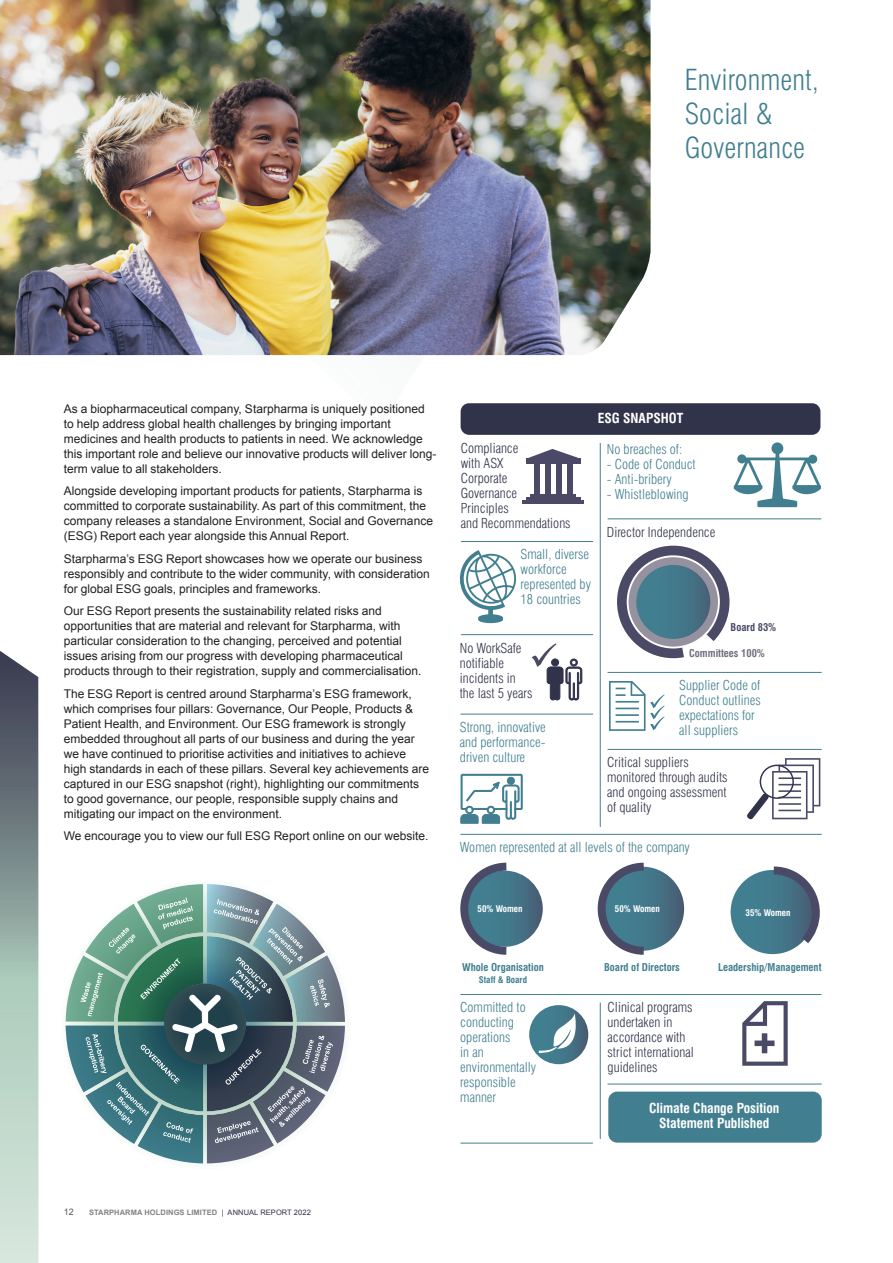
<style>
.page{position:relative;width:893px;height:1263px;background:#fff}
.page>*{position:absolute;margin:0;border:0;box-sizing:border-box;transform-origin:0 0}
.t1{font:300 condensed 28.5px/34.2px "Swiss 721 BT";letter-spacing:.005em;color:#417f90}
.t2{font:300 condensed 13.5px/15px "Swiss 721 BT";color:#417f90}
.t3{font:300 condensed 13.5px/15px "Swiss 721 BT";color:#31334b}
.t4{font:700 condensed 13.5px/15px "Swiss 721 BT";color:#fff;text-align:center}
.t5{font:12px/15px "Arial";color:#231f20}
.t6{font:700 condensed 10.5px "Swiss 721 BT";color:#417f90}
.t7{font:700 condensed 10.5px "Swiss 721 BT";color:#6e6f7d}
.t8{font:700 condensed 10.5px "Swiss 721 BT";color:#4a4a67}
.t9{font:700 condensed 9px "Swiss 721 BT";color:#fff}
.t10{font:700 condensed 9px "Swiss 721 BT";color:#417f90}
.t11{font:9px "Arial";color:#57585a}
.t12{font:700 7.5px "Arial";letter-spacing:.01em;color:#808285}
.s1{font-weight:400;color:#30324a}
</style>
<div class="page">
<svg style="left:528px;top:449px;width:51px;height:9px"></svg>
<div style="left:526px;top:458px;width:54px;height:6px;background:#4a4a67"></div>
<div style="left:534px;top:464px;width:5px;height:38px;background:#4a4a67"></div>
<div style="left:567px;top:464px;width:6px;height:38px;background:#4a4a67"></div>
<div style="left:556px;top:464px;width:6px;height:38px;background:#4a4a67"></div>
<div style="left:545px;top:464px;width:5px;height:38px;background:#4a4a67"></div>
<hr style="left:530px;top:494px;width:46px;height:3px;background:#4a4a67">
<hr style="left:526px;top:497px;width:54px;height:3px;background:#4a4a67">
<hr style="left:523px;top:500px;width:61px;height:3px;background:#4a4a67">
<svg style="left:459px;top:550px;width:58px;height:73px"></svg>
<svg style="left:734px;top:442px;width:87px;height:65px"></svg>
<svg style="left:742px;top:1001px;width:46px;height:65px"></svg>
<svg style="left:467px;top:871px;width:76px;height:76px;background:#486d82"></svg>
<svg style="left:460px;top:862px;width:54px;height:93px"></svg>
<svg style="left:600px;top:867px;width:84px;height:84px;background:#466b80"></svg>
<svg style="left:597px;top:862px;width:55px;height:93px"></svg>
<div style="left:731px;top:870px;width:84px;height:84px;background:#417e90;border-radius:42px"></div>
<svg style="left:766px;top:866px;width:54px;height:86px"></svg>
<svg style="left:617px;top:545px;width:113px;height:114px"></svg>
<div style="left:608px;top:1091px;width:214px;height:51px;background:#417f90;border-radius:9px"></div>
<div style="left:461px;top:403px;width:359px;height:32px;background:#31334b;border-radius:8px"></div>
<svg style="left:532px;top:643px;width:51px;height:58px"></svg>
<svg style="left:609px;top:681px;width:55px;height:50px"></svg>
<svg style="left:529px;top:1005px;width:59px;height:59px"></svg>
<svg style="left:539px;top:1013px;width:43px;height:41px"></svg>
<svg style="left:747px;top:758px;width:73px;height:61px"></svg>
<hr style="left:600px;top:443px;width:1px;height:383px;background:#417f90">
<hr style="left:600px;top:1003px;width:1px;height:135px;background:#417f90">
<hr style="left:461px;top:714px;width:132px;height:1px;background:#417f90">
<hr style="left:461px;top:834px;width:360px;height:1px;background:#417f90">
<hr style="left:461px;top:994px;width:360px;height:1px;background:#417f90">
<hr style="left:461px;top:541px;width:132px;height:1px;background:#417f90">
<hr style="left:461px;top:634px;width:132px;height:1px;background:#417f90">
<hr style="left:608px;top:672px;width:213px;height:1px;background:#417f90">
<hr style="left:608px;top:749px;width:213px;height:1px;background:#417f90">
<hr style="left:608px;top:518px;width:213px;height:1px;background:#417f90">
<svg style="left:460px;top:773px;width:63px;height:51px"></svg>
<hr style="left:608px;top:1084px;width:213px;height:1px;background:#417f90">
<hr style="left:461px;top:1143px;width:132px;height:1px;background:#417f90">
<svg style="left:0;top:651px;width:39px;height:612px;background:#9aaba8"></svg>
<img style="left:0;top:0;width:657px;height:426px">
<svg style="left:66px;top:884px;width:279px;height:279px"></svg>
<h1 class="t1" style="left:685px;top:62px;width:136px">Environment,<br>Social &amp;<br>Governance</h1>
<p class="t5" style="left:64px;top:401px;width:374px">As a biopharmaceutical company, Starpharma is uniquely positioned to help address global health challenges by bringing important medicines and health products to patients in need. We acknowledge this important role and believe our innovative products will deliver long&shy;term value to all stakeholders.</p>
<p class="t5" style="left:64px;top:484px;width:371px">Alongside developing important products for patients, Starpharma is committed to corporate sustainability. As part of this commitment, the company releases a standalone Environment, Social and Governance (ESG) Report each year alongside this Annual Report.</p>
<p class="t5" style="left:64px;top:551px;width:367px">Starpharma’s ESG Report showcases how we operate our business responsibly and contribute to the wider community, with consideration for global ESG goals, principles and frameworks.</p>
<p class="t5" style="left:64px;top:604px;width:359px">Our ESG Report presents the sustainability related risks and opportunities that are material and relevant for Starpharma, with particular consideration to the changing, perceived and potential issues arising from our progress with developing pharmaceutical products through to their registration, supply and commercialisation.</p>
<p class="t5" style="left:64px;top:686px;width:367px">The ESG Report is centred around Starpharma’s ESG framework, which comprises four pillars: Governance, Our People, Products &amp; Patient Health, and Environment. Our ESG framework is strongly embedded throughout all parts of our business and during the year we have continued to prioritise activities and initiatives to achieve high standards in each of these pillars. Several key achievements are captured in our ESG snapshot (right), highlighting our commitments to good governance, our people, responsible supply chains and mitigating our impact on the environment.</p>
<p class="t5" style="left:64px;top:829px;width:366px">We encourage you to view our full ESG Report online on our website.</p>
<p class="t4" style="left:598px;top:411px;width:87px">ESG SNAPSHOT</p>
<p class="t3" style="left:461px;top:441px;width:111px">Compliance<br>with ASX<br>Corporate<br>Governance<br>Principles<br>and Recommendations</p>
<p class="t2" style="left:521px;top:547px;width:72px">Small, diverse workforce represented by<br>18 countries</p>
<p class="t3" style="left:460px;top:640px;width:74px">No WorkSafe notifiable incidents in the last 5 years</p>
<p class="t2" style="left:460px;top:719px;width:87px;text-align:justify">Strong, innovative and performance&shy;driven culture</p>
<p class="t2" style="left:607px;top:441px;width:77px">No breaches of:</p>
<p class="t2" style="left:607px;top:456px;width:90px">- Code of Conduct</p>
<p class="t2" style="left:607px;top:471px;width:66px">- Anti-bribery</p>
<p class="t2" style="left:607px;top:486px;width:83px">- Whistleblowing</p>
<p class="t3" style="left:607px;top:524px;width:110px">Director Independence</p>
<p class="t8" style="left:731px;top:621px;width:47px">Board 83%</p>
<p class="t7" style="left:689px;top:647px;width:77px">Committees 100%</p>
<p class="t2" style="left:679px;top:678px;width:83px">Supplier Code of<br>Conduct outlines expectations for all suppliers</p>
<p class="t3" style="left:607px;top:755px;width:122px">Critical suppliers monitored through audits and ongoing assessment of quality</p>
<p class="t2" style="left:460px;top:840px;width:231px">Women represented at all levels of the company</p>
<p class="t9" style="left:478px;top:904px;width:47px">50% Women</p>
<p class="t9" style="left:615px;top:904px;width:47px">50% Women</p>
<p class="t9" style="left:745px;top:907px;width:47px">35% Women</p>
<p class="t6" style="left:462px;top:961px;width:83px">Whole Organisation</p>
<p class="t10" style="left:479px;top:974px;width:50px">Staff &amp; Board</p>
<p class="t6" style="left:604px;top:961px;width:77px">Board of Directors</p>
<p class="t6" style="left:718px;top:961px;width:105px">Leadership/Management</p>
<p class="t2" style="left:460px;top:1000px;width:77px">Committed to conducting operations<br>in an environmentally responsible manner</p>
<p class="t3" style="left:608px;top:1000px;width:88px">Clinical programs undertaken in accordance with strict international guidelines</p>
<p class="t4" style="left:649px;top:1101px;width:132px">Climate Change Position<br>Statement Published</p>
<p class="t11" style="left:64px;top:1206px;width:12px">12</p>
<p class="t12" style="left:89px;top:1208px;width:223px">STARPHARMA HOLDINGS LIMITED <span class="s1">| ANNUAL REPORT 2022</span></p>
</div>
